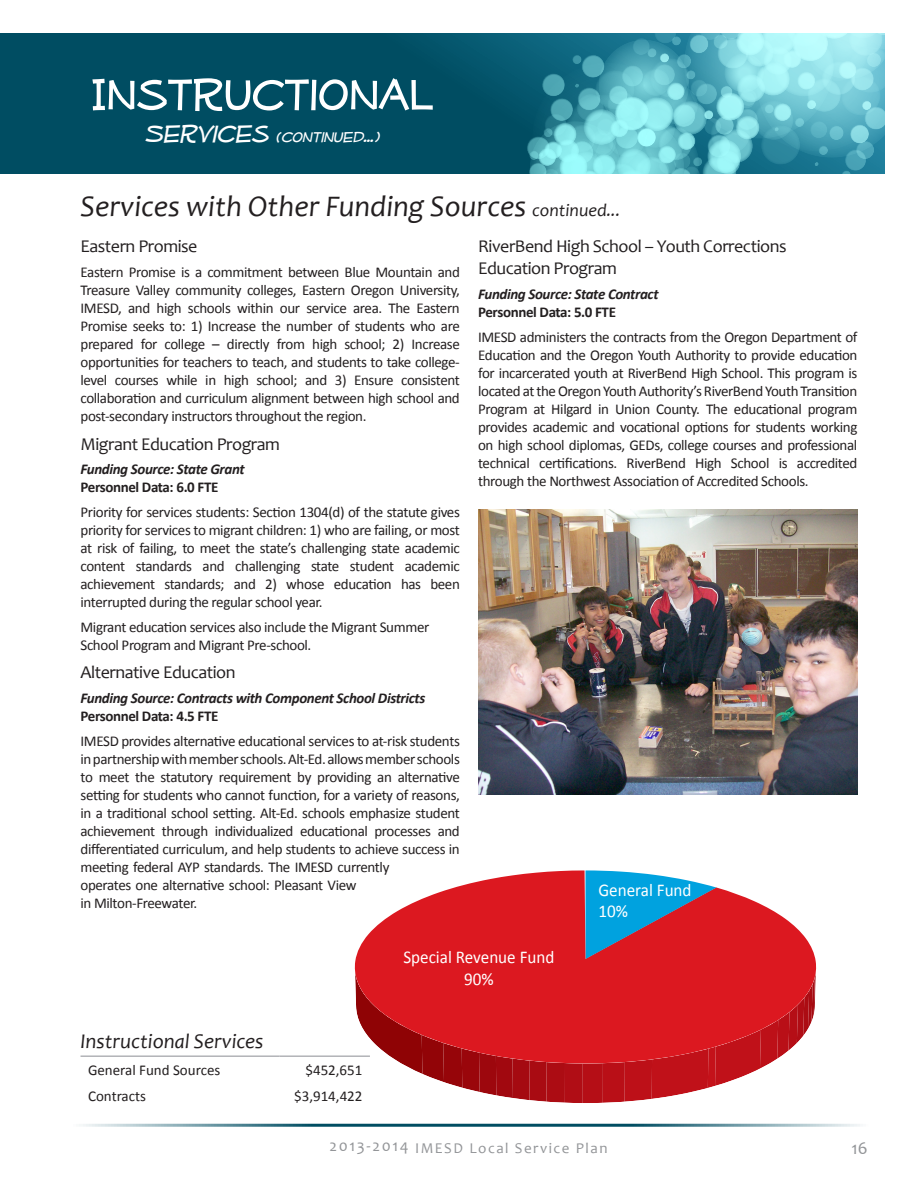
<style>
.page{position:relative;width:918px;height:1188px;background:#fff}
.page>*{position:absolute;margin:0;border:0;box-sizing:border-box;transform-origin:0 0}
.Title_Text{font:54px "Mufferaw Free";color:#fff}
.t1{font:italic 30px "Candara";color:#231f20}
.t2{font:italic 21px "Candara";color:#231f20}
.t3{font:18px/21.6px "Candara";letter-spacing:-.025em;color:#231f20}
.t4{font:18px "Calibri";color:#fff;scale:.95 1}
.Title_Text-2{font:italic 18px "Mufferaw Free";color:#fff}
.Page_Number{font:18px "Candara";color:#939598}
.Title_Text-3{font:15px/18px "Calibri";letter-spacing:-.025em;color:#231f20;text-align:justify}
.t5{font:italic 700 15px/18px "Calibri";letter-spacing:-.025em;color:#231f20}
.t6{font:15px "Candara";letter-spacing:.1em;color:#939598}
.Title_Text-4{font:15px "Calibri";color:#231f20}
.s1{font-size:30px}
.s2{font-size:18px}
.s3{font-style:normal}
.s4{font-size:16.5px}
</style>
<div class="page">
<hr style="left:70px;top:1124px;width:799px;height:3px;background:#004d62">
<svg style="left:0;top:34px;width:884px;height:140px;background:#28788a"></svg>
<svg style="left:401px;top:1063px;width:369px;height:40px"></svg>
<svg style="left:355px;top:870px;width:461px;height:193px;background:#cd3f49"></svg>
<hr style="left:81px;top:1055px;width:198px;height:2px;background:#b2b3b7">
<hr style="left:279px;top:1055px;width:91px;height:2px;background:#b2b3b7">
<img style="left:478px;top:509px;width:380px;height:285px">
<p class="Title_Text" style="left:91px;top:67px;width:344px">Instructional</p>
<p class="Title_Text-2" style="left:144px;top:128px;width:240px"><span class="s1">Services</span> (continued...)</p>
<p class="t1" style="left:81px;top:188px;width:541px">Services with Other Funding Sources <span class="s2">continued...</span></p>
<p class="t3" style="left:81px;top:236px;width:118px">Eastern Promise</p>
<p class="Title_Text-3" style="left:81px;top:263px;width:381px">Eastern Promise is a commitment between Blue Mountain and Treasure Valley community colleges, Eastern Oregon University, IMESD, and high schools within our service area. The Eastern Promise seeks to: 1) Increase the number of students who are prepared for college – directly from high school; 2) Increase opportunities for teachers to teach, and students to take college&shy;level courses while in high school; and 3) Ensure consistent collaboration and curriculum alignment between high school and post-secondary instructors throughout the region.</p>
<p class="t3" style="left:81px;top:433px;width:201px">Migrant Education Program</p>
<p class="t5" style="left:81px;top:460px;width:166px">Funding Source: State Grant<br><span class="s3">Personnel Data: 6.0 FTE</span></p>
<p class="Title_Text-3" style="left:81px;top:503px;width:381px">Priority for services students: Section 1304(d) of the statute gives priority for services to migrant children: 1) who are failing, or most at risk of failing, to meet the state’s challenging state academic content standards and challenging state student academic achievement standards; and 2) whose education has been interrupted during the regular school year.</p>
<p class="Title_Text-3" style="left:81px;top:618px;width:350px">Migrant education services also include the Migrant Summer<br>School Program and Migrant Pre-school.</p>
<p class="t3" style="left:81px;top:661px;width:157px">Alternative Education</p>
<p class="t5" style="left:81px;top:689px;width:346px">Funding Source: Contracts with Component School Districts<br><span class="s3">Personnel Data: 4.5 FTE</span></p>
<p class="Title_Text-3" style="left:81px;top:732px;width:381px;text-align:left">IMESD provides alternative educational services to at-risk students in partnership with member schools. Alt-Ed. allows member schools to meet the statutory requirement by providing an alternative setting for students who cannot function, for a variety of reasons, in a traditional school setting. Alt-Ed. schools emphasize student achievement through individualized educational processes and differentiated curriculum, and help students to achieve success in meeting federal AYP standards. The IMESD currently<br>operates one alternative school: Pleasant View<br>in Milton-Freewater.</p>
<p class="t3" style="left:478px;top:236px;width:310px">RiverBend High School – Youth Corrections<br>Education Program</p>
<p class="t5" style="left:478px;top:285px;width:182px">Funding Source: State Contract<br><span class="s3">Personnel Data: 5.0 FTE</span></p>
<p class="Title_Text-3" style="left:478px;top:328px;width:381px">IMESD administers the contracts from the Oregon Department of Education and the Oregon Youth Authority to provide education for incarcerated youth at RiverBend High School. This program is located at the Oregon Youth Authority’s RiverBend Youth Transition Program at Hilgard in Union County. The educational program provides academic and vocational options for students working on high school diplomas, GEDs, college courses and professional technical certifications. RiverBend High School is accredited through the Northwest Association of Accredited Schools.</p>
<p class="t4" style="left:598px;top:878px;width:100px">General Fund</p>
<p class="t4" style="left:598px;top:900px;width:33px">10%</p>
<p class="t2" style="left:81px;top:1028px;width:185px">Instructional Services</p>
<p class="Title_Text-4" style="left:88px;top:1061px;width:134px">General Fund Sources</p>
<p class="Title_Text-3" style="left:305px;top:1061px;width:58px">$452,651</p>
<p class="Title_Text-4" style="left:88px;top:1087px;width:60px">Contracts</p>
<p class="Title_Text-3" style="left:294px;top:1087px;width:70px">$3,914,422</p>
<p class="t4" style="left:403px;top:946px;width:160px">Special Revenue Fund</p>
<p class="t4" style="left:464px;top:967px;width:33px">90%</p>
<p class="t6" style="left:330px;top:1138px;width:279px"><span class="s4">2013-2014</span> IMESD Local Service Plan</p>
<p class="Page_Number" style="left:852px;top:1137px;width:18px">16</p>
</div>
